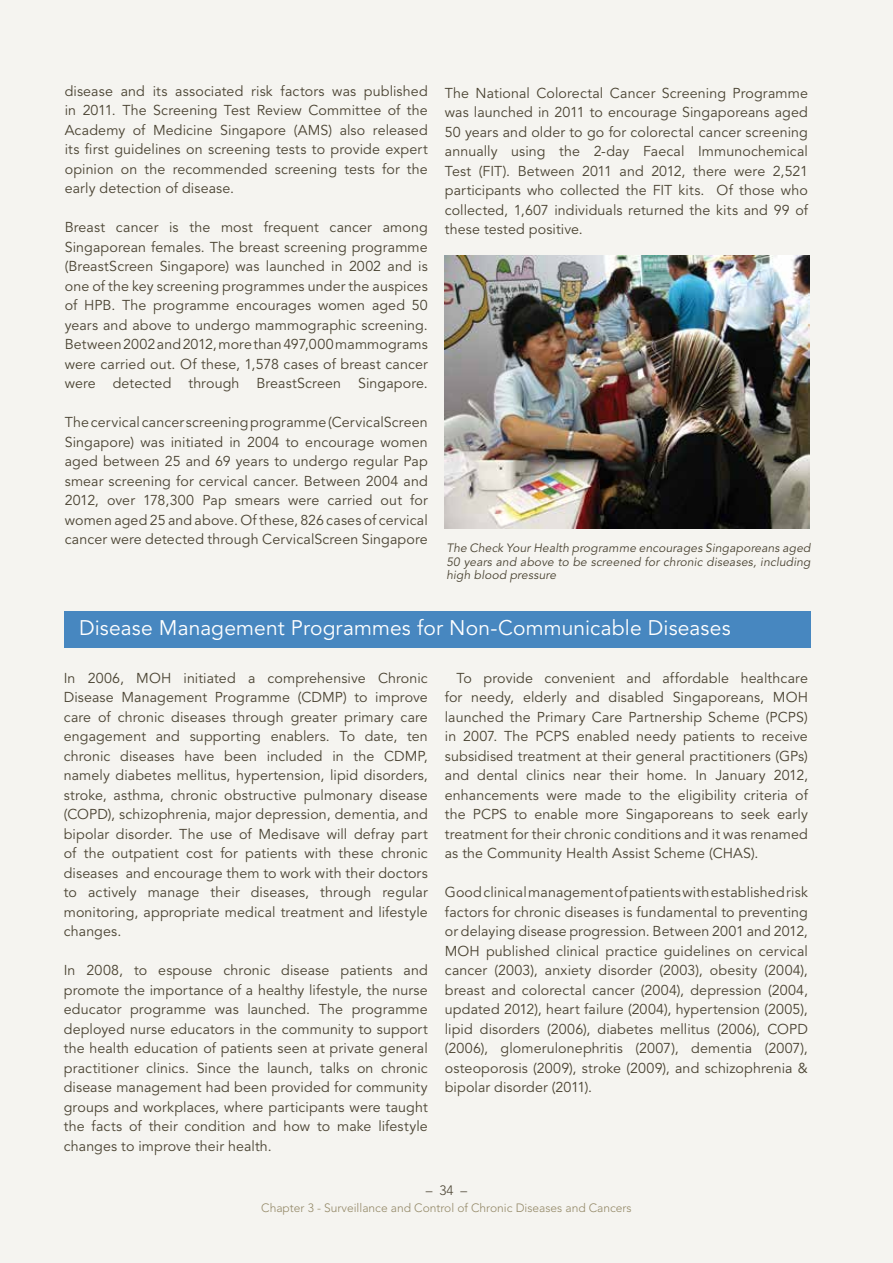
<style>
.page{position:relative;width:893px;height:1263px;background:#f5f4f0}
.page>*{position:absolute;margin:0;border:0;box-sizing:border-box;transform-origin:0 0}
.t1{font:21px "Avenir LT Std";letter-spacing:.005em;color:#fff}
.t2{font:14.25px/19.5px "Avenir LT Std";letter-spacing:.01em;color:#4a4332;text-align:justify}
.t3{font:300 13.5px "Avenir LT Std";color:#4a4332}
.t4{font:italic 12px/13.5px "Avenir LT Std";letter-spacing:.015em;color:#4a4332;text-align:justify}
.t5{font:300 12px "Avenir LT Std";color:#948968}
</style>
<div class="page">
<div style="left:64px;top:611px;width:746px;height:36px;background:#4787c0"></div>
<img style="left:445px;top:255px;width:364px;height:273px">
<p class="t2" style="left:65px;top:81px;width:365px">disease and its associated risk factors was published in 2011. The Screening Test Review Committee of the Academy of Medicine Singapore (AMS) also released its first guidelines on screening tests to provide expert opinion on the recommended screening tests for the early detection of disease.</p>
<p class="t2" style="left:65px;top:218px;width:365px">Breast cancer is the most frequent cancer among Singaporean females. The breast screening programme (BreastScreen Singapore) was launched in 2002 and is one of the key screening programmes under the auspices of HPB. The programme encourages women aged 50 years and above to undergo mammographic screening.<br>Between 2002 and 2012, more than 497,000 mammograms were carried out. Of these, 1,578 cases of breast cancer were detected through BreastScreen Singapore.</p>
<p class="t2" style="left:65px;top:413px;width:365px">The cervical cancer screening programme (CervicalScreen Singapore) was initiated in 2004 to encourage women aged between 25 and 69 years to undergo regular Pap smear screening for cervical cancer. Between 2004 and 2012, over 178,300 Pap smears were carried out for women aged 25 and above. Of these, 826 cases of cervical cancer were detected through CervicalScreen Singapore</p>
<p class="t2" style="left:445px;top:83px;width:365px">The National Colorectal Cancer Screening Programme was launched in 2011 to encourage Singaporeans aged 50 years and older to go for colorectal cancer screening annually using the 2-day Faecal Immunochemical Test (FIT). Between 2011 and 2012, there were 2,521 participants who collected the FIT kits. Of those who collected, 1,607 individuals returned the kits and 99 of these tested positive.</p>
<p class="t4" style="left:446px;top:542px;width:366px">The Check Your Health programme encourages Singaporeans aged 50 years and above to be screened for chronic diseases, including high blood pressure</p>
<h1 class="t1" style="left:79px;top:616px;width:653px">Disease Management Programmes for Non-Communicable Diseases</h1>
<p class="t2" style="left:64px;top:669px;width:366px">In 2006, MOH initiated a comprehensive Chronic Disease Management Programme (CDMP) to improve care of chronic diseases through greater primary care engagement and supporting enablers. To date, ten chronic diseases have been included in the CDMP, namely diabetes mellitus, hypertension, lipid disorders, stroke, asthma, chronic obstructive pulmonary disease (COPD), schizophrenia, major depression, dementia, and bipolar disorder. The use of Medisave will defray part of the outpatient cost for patients with these chronic diseases and encourage them to work with their doctors to actively manage their diseases, through regular monitoring, appropriate medical treatment and lifestyle changes.</p>
<p class="t2" style="left:64px;top:961px;width:366px">In 2008, to espouse chronic disease patients and promote the importance of a healthy lifestyle, the nurse educator programme was launched. The programme deployed nurse educators in the community to support the health education of patients seen at private general practitioner clinics. Since the launch, talks on chronic disease management had been provided for community groups and workplaces, where participants were taught the facts of their condition and how to make lifestyle changes to improve their health.</p>
<p class="t2" style="left:445px;top:668px;width:365px;text-indent:12px">To provide convenient and affordable healthcare for needy, elderly and disabled Singaporeans, MOH launched the Primary Care Partnership Scheme (PCPS) in 2007. The PCPS enabled needy patients to receive subsidised treatment at their general practitioners (GPs) and dental clinics near their home. In January 2012, enhancements were made to the eligibility criteria of the PCPS to enable more Singaporeans to seek early treatment for their chronic conditions and it was renamed as the Community Health Assist Scheme (CHAS).</p>
<p class="t2" style="left:445px;top:883px;width:365px">Good clinical management of patients with established risk factors for chronic diseases is fundamental to preventing or delaying disease progression. Between 2001 and 2012, MOH published clinical practice guidelines on cervical cancer (2003), anxiety disorder (2003), obesity (2004), breast and colorectal cancer (2004), depression (2004, updated 2012), heart failure (2004), hypertension (2005), lipid disorders (2006), diabetes mellitus (2006), COPD (2006), glomerulonephritis (2007), dementia (2007), osteoporosis (2009), stroke (2009), and schizophrenia &amp; bipolar disorder (2011).</p>
<p class="t3" style="left:426px;top:1183px;width:43px">– 34 –</p>
<p class="t5" style="left:261px;top:1201px;width:372px">Chapter 3 - Surveillance and Control of Chronic Diseases and Cancers</p>
</div>
